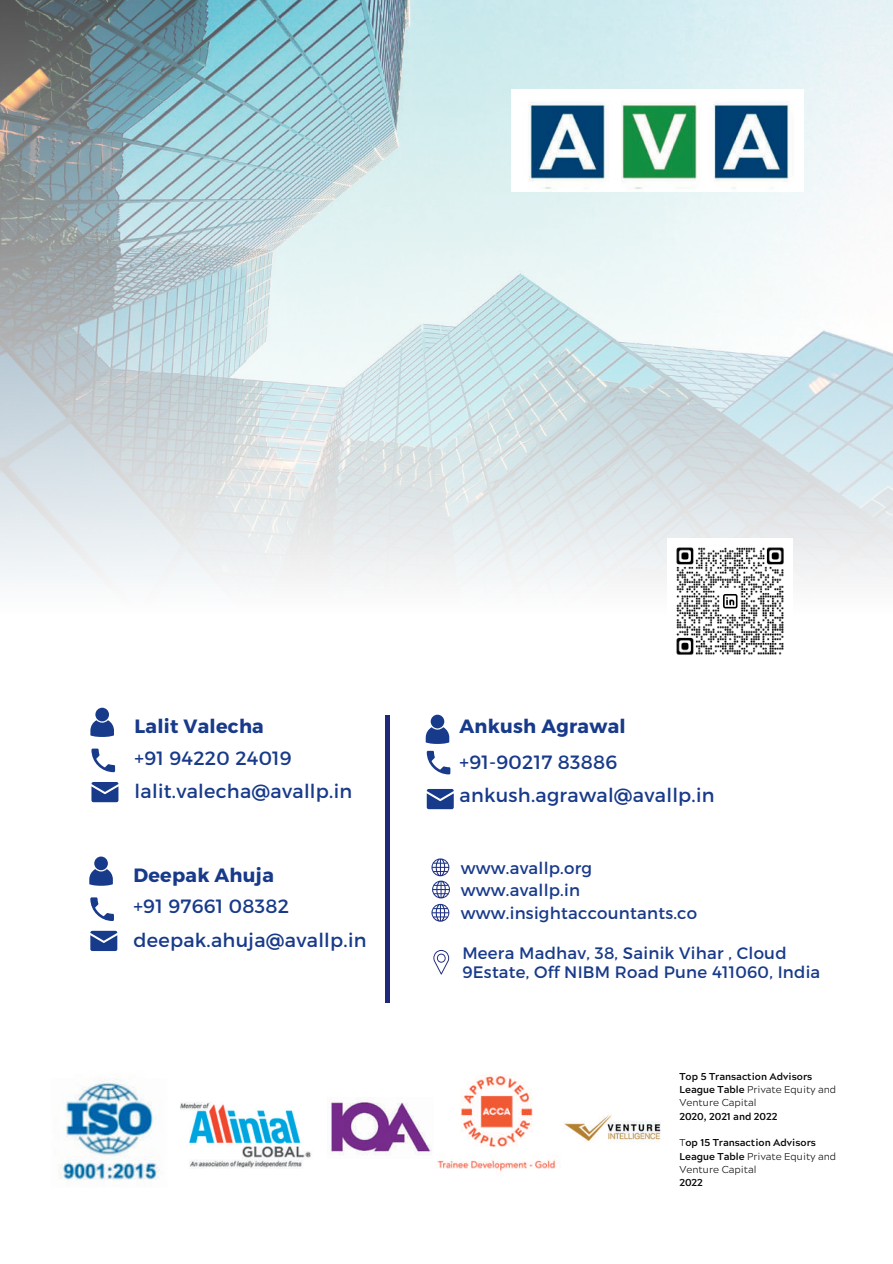
<style>
.page{position:relative;width:893px;height:1264px;background:#fff}
.page>*{position:absolute;margin:0;border:0;box-sizing:border-box;transform-origin:0 0}
.t1{font:19.2px/33.8px "Montserrat";letter-spacing:.015em;color:#183a8a}
.t2{font:700 19.2px "Montserrat";letter-spacing:.015em;color:#183a8a}
.t3{font:16.5px/22.5px "Montserrat";letter-spacing:.015em;color:#183a8a}
.t4{font:700 10.05px/13.4px "Acherus Militant 1";color:#000}
.s1{font-weight:300}
</style>
<div class="page">
<svg style="left:0;top:0;width:892px;height:580px;background:#cbdce0"></svg>
<img style="left:511px;top:89px;width:292px;height:103px">
<img style="left:564px;top:1115px;width:97px;height:26px">
<img style="left:437px;top:1074px;width:119px;height:98px">
<img style="left:60px;top:1079px;width:100px;height:101px">
<img style="left:180px;top:1102px;width:131px;height:67px">
<img style="left:667px;top:538px;width:125px;height:117px">
<div style="left:720px;top:592px;width:18px;height:21px;background:#fff"></div>
<svg style="left:722px;top:590px;width:17px;height:21px"></svg>
<svg style="left:723px;top:594px;width:14px;height:14px"></svg>
<hr style="left:385px;top:714px;width:4px;height:288px;background:#1f297c">
<img style="left:330px;top:1097px;width:102px;height:58px">
<div style="left:95px;top:707px;width:14px;height:14px;background:#183a8a;border-radius:50%"></div>
<svg style="left:90px;top:720px;width:24px;height:17px"></svg>
<div style="left:94px;top:856px;width:14px;height:14px;background:#183a8a;border-radius:50%"></div>
<svg style="left:89px;top:869px;width:24px;height:16px"></svg>
<div style="left:430px;top:714px;width:14px;height:14px;background:#183a8a;border-radius:50%"></div>
<svg style="left:425px;top:727px;width:24px;height:17px"></svg>
<svg style="left:91px;top:748px;width:24px;height:24px"></svg>
<svg style="left:90px;top:897px;width:24px;height:24px"></svg>
<svg style="left:427px;top:750px;width:23px;height:24px"></svg>
<svg style="left:91px;top:782px;width:27px;height:20px"></svg>
<svg style="left:90px;top:930px;width:27px;height:21px"></svg>
<svg style="left:427px;top:789px;width:26px;height:20px"></svg>
<svg style="left:431px;top:858px;width:19px;height:63px"></svg>
<svg style="left:433px;top:950px;width:16px;height:24px"></svg>
<h1 class="t2" style="left:134px;top:713px;width:131px">Lalit Valecha</h1>
<h1 class="t2" style="left:459px;top:713px;width:168px">Ankush Agrawal</h1>
<h1 class="t1" style="left:134px;top:740px;width:219px">+91 94220 24019 lalit.valecha@avallp.in</h1>
<h1 class="t1" style="left:459px;top:743px;width:256px">+91-90217 83886 ankush.agrawal@avallp.in</h1>
<h1 class="t2" style="left:133px;top:862px;width:142px">Deepak Ahuja</h1>
<h1 class="t1" style="left:133px;top:888px;width:234px">+91 97661 08382 deepak.ahuja@avallp.in</h1>
<h2 class="t3" style="left:461px;top:855px;width:238px">www.avallp.org www.avallp.in www.insightaccountants.co</h2>
<h2 class="t3" style="left:462px;top:942px;width:359px;line-height:19px">Meera Madhav, 38, Sainik Vihar , Cloud<br>9Estate, Off NIBM Road Pune 411060, India</h2>
<p class="t4" style="left:679px;top:1070px;width:158px">Top 5 Transaction Advisors<br>League Table <span class="s1">Private Equity and<br>Venture Capital</span></p>
<p class="t4" style="left:679px;top:1110px;width:99px">2020, 2021 and 2022</p>
<p class="t4" style="left:679px;top:1136px;width:158px"><span class="s1">T</span>op 15 Transaction Advisors<br>League Table <span class="s1">Private Equity and<br>Venture Capital</span></p>
<p class="t4" style="left:679px;top:1176px;width:25px">2022</p>
</div>
